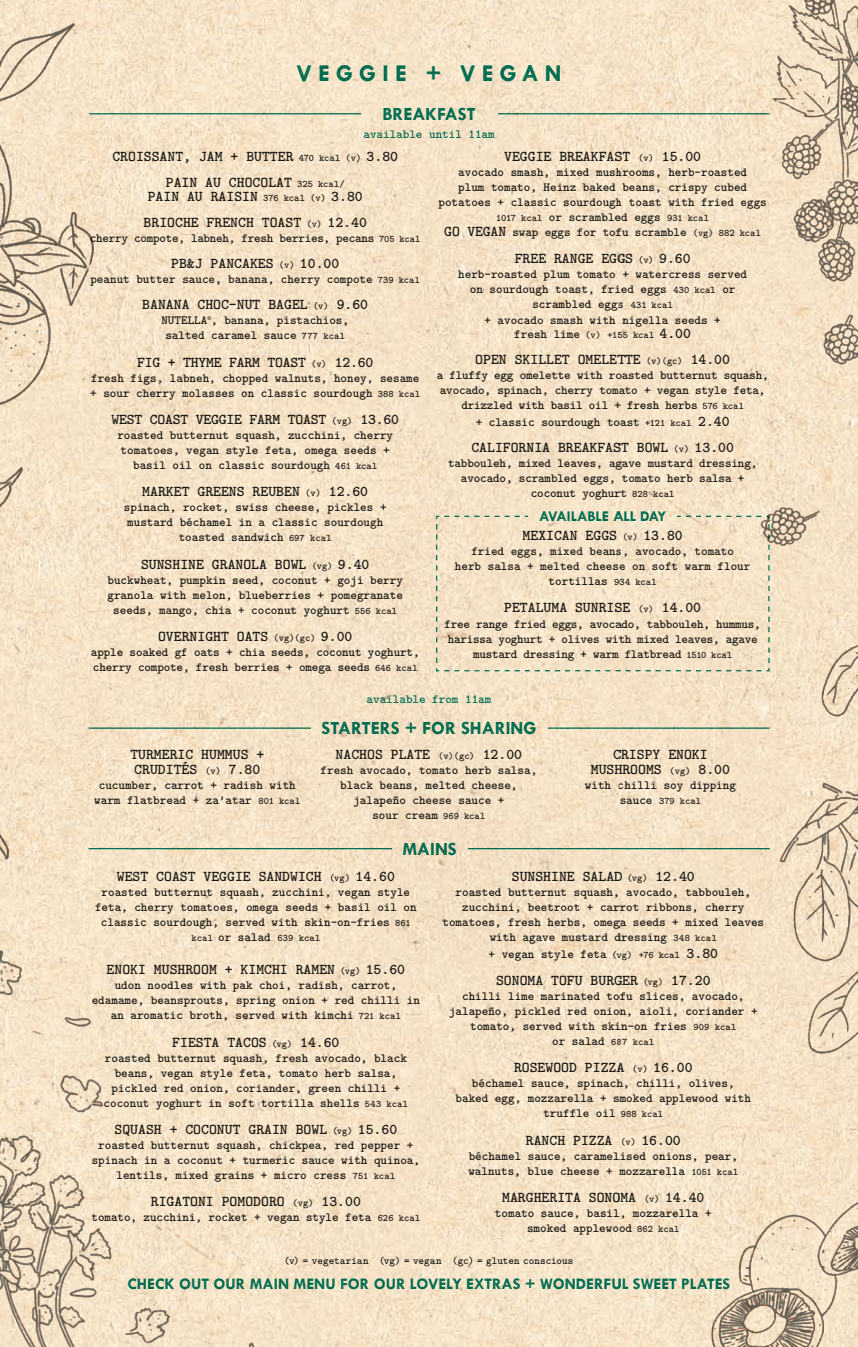
<style>
.page{position:relative;width:858px;height:1347px;background:#fff}
.page>*{position:absolute;margin:0;border:0;box-sizing:border-box;transform-origin:0 0}
.t1{font:700 24.25px "Tw Cen";letter-spacing:.26em;color:#007a67}
.t2{font:700 18.75px "Tw Cen";color:#007a67}
.t3{font:700 16.25px "Tw Cen";color:#007a67}
.t4{font:700 15px/26.1px "LM Mono Lt 10";color:#1d1d1b;text-align:center}
.t5{font:700 15px "Tw Cen";color:#007a67}
.t6{font:700 12.5px/15px "LM Mono Lt 10";color:#1d1d1b;text-align:center}
.t7{font:700 12.5px/15px "LM Mono Lt 10";letter-spacing:-.02em;color:#1d1d1b;text-align:center}
.t8{font:700 12.5px "LM Mono Lt 10";color:#007a67}
.t9{font:700 10.62px "LM Mono Lt 10";color:#1d1d1b}
.t10{font:700 10px "LM Mono Lt 10";letter-spacing:.005em;color:#1d1d1b}
.s1{font-size:10px}
.s2{font-size:12.5px}
.s3{font-size:15px}
</style>
<div class="page">
<img style="left:287px;top:0;width:333px;height:1346px">
<img style="left:620px;top:0;width:237px;height:1346px">
<img style="left:0;top:0;width:287px;height:1346px">
<h1 class="t1" style="left:296px;top:58px;width:266px">VEGGIE + VEGAN</h1>
<h2 class="t2" style="left:382px;top:102px;width:95px">BREAKFAST</h2>
<p class="t8" style="left:363px;top:125px;width:133px">available until 11am</p>
<p class="t4" style="left:112px;top:142px;width:287px">CROISSANT, JAM + BUTTER <span class="s1">470 kcal (v)</span> 3.80<br>PAIN AU CHOCOLAT <span class="s1">325 kcal/</span></p>
<p class="t4" style="left:144px;top:182px;width:225px;text-align:left">PAIN AU RAISIN <span class="s1">376 kcal (v)</span> 3.80<br>BRIOCHE FRENCH TOAST <span class="s1">(v)</span> 12.40</p>
<p class="t7" style="left:90px;top:230px;width:332px">cherry compote, labneh, fresh berries, pecans <span class="s1">705 kcal</span></p>
<p class="t4" style="left:171px;top:249px;width:169px">PB&amp;J PANCAKES <span class="s1">(v)</span> 10.00</p>
<p class="t6" style="left:90px;top:271px;width:331px">peanut butter sauce, banana, cherry compote <span class="s1">739 kcal</span></p>
<p class="t4" style="left:142px;top:290px;width:227px">BANANA CHOC-NUT BAGEL <span class="s1">(v)</span> 9.60</p>
<p class="t6" style="left:161px;top:312px;width:189px">NUTELLA<sup>®</sup>, banana, pistachios, salted caramel sauce <span class="s1">777 kcal</span></p>
<p class="t4" style="left:137px;top:348px;width:238px">FIG + THYME FARM TOAST <span class="s1">(v)</span> 12.60</p>
<p class="t6" style="left:90px;top:369px;width:331px;text-align:left">fresh figs, labneh, chopped walnuts, honey, sesame + sour cherry molasses on classic sourdough <span class="s1">388 kcal</span></p>
<p class="t4" style="left:111px;top:405px;width:289px">WEST COAST VEGGIE FARM TOAST <span class="s1">(vg)</span> 13.60</p>
<p class="t6" style="left:117px;top:427px;width:277px">roasted butternut squash, zucchini, cherry tomatoes, vegan style feta, omega seeds + basil oil on classic sourdough <span class="s1">461 kcal</span></p>
<p class="t4" style="left:142px;top:478px;width:227px">MARKET GREENS REUBEN <span class="s1">(v)</span> 12.60</p>
<p class="t6" style="left:124px;top:499px;width:264px">spinach, rocket, swiss cheese, pickles + mustard béchamel in a classic sourdough toasted sandwich <span class="s1">697 kcal</span></p>
<p class="t4" style="left:141px;top:550px;width:230px">SUNSHINE GRANOLA BOWL <span class="s1">(vg)</span> 9.40</p>
<p class="t6" style="left:107px;top:572px;width:297px">buckwheat, pumpkin seed, coconut + goji berry granola with melon, blueberries + pomegranate seeds, mango, chia + coconut yoghurt <span class="s1">556 kcal</span></p>
<p class="t4" style="left:158px;top:622px;width:196px">OVERNIGHT OATS <span class="s1">(vg)(gc)</span> 9.00</p>
<p class="t6" style="left:91px;top:644px;width:330px;text-align:left">apple soaked gf oats + chia seeds, coconut yoghurt, cherry compote, fresh berries + omega seeds <span class="s1">646 kcal</span></p>
<p class="t4" style="left:504px;top:142px;width:198px">VEGGIE BREAKFAST <span class="s1">(v)</span> 15.00</p>
<p class="t6" style="left:438px;top:164px;width:330px">avocado smash, mixed mushrooms, herb-roasted<br>plum tomato, Heinz baked beans, crispy cubed potatoes + classic sourdough toast with fried eggs</p>
<p class="t10" style="left:496px;top:210px;width:214px">1017 kcal <span class="s2">or scrambled eggs</span> 931 kcal</p>
<p class="t6" style="left:444px;top:224px;width:318px"><span class="s3">GO VEGAN</span> swap eggs for tofu scramble <span class="s1">(vg) 882 kcal</span></p>
<p class="t4" style="left:514px;top:245px;width:177px">FREE RANGE EGGS <span class="s1">(v)</span> 9.60</p>
<p class="t6" style="left:458px;top:266px;width:290px">herb-roasted plum tomato + watercress served on sourdough toast, fried eggs <span class="s1">430 kcal</span> or scrambled eggs <span class="s1">431 kcal</span></p>
<p class="t6" style="left:484px;top:312px;width:238px">+ avocado smash with nigella seeds +</p>
<p class="t10" style="left:514px;top:328px;width:178px"><span class="s2">fresh lime</span> (v) +155 kcal <span class="s3">4.00</span></p>
<p class="t4" style="left:475px;top:346px;width:256px">OPEN SKILLET OMELETTE <span class="s1">(v)(gc)</span> 14.00</p>
<p class="t6" style="left:436px;top:367px;width:333px">a fluffy egg omelette with roasted butternut squash, avocado, spinach, cherry tomato + vegan style feta, drizzled with basil oil + fresh herbs <span class="s1">576 kcal</span></p>
<p class="t6" style="left:475px;top:413px;width:255px">+ classic sourdough toast <span class="s1">+121 kcal</span> <span class="s3">2.40</span></p>
<p class="t4" style="left:471px;top:433px;width:264px">CALIFORNIA BREAKFAST BOWL <span class="s1">(v)</span> 13.00</p>
<p class="t6" style="left:448px;top:455px;width:311px">tabbouleh, mixed leaves, agave mustard dressing, avocado, scrambled eggs, tomato herb salsa + coconut yoghurt <span class="s1">828 kcal</span></p>
<p class="t4" style="left:522px;top:522px;width:162px">MEXICAN EGGS <span class="s1">(v)</span> 13.80</p>
<p class="t6" style="left:455px;top:543px;width:297px">fried eggs, mixed beans, avocado, tomato<br>herb salsa + melted cheese on soft warm flour tortillas <span class="s1">934 kcal</span></p>
<p class="t4" style="left:504px;top:593px;width:198px">PETALUMA SUNRISE <span class="s1">(v)</span> 14.00</p>
<p class="t7" style="left:444px;top:616px;width:317px">free range fried eggs, avocado, tabbouleh, hummus, harissa yoghurt + olives with mixed leaves, agave mustard dressing + warm flatbread <span class="s1">1510 kcal</span></p>
<p class="t5" style="left:539px;top:507px;width:128px">AVAILABLE ALL DAY</p>
<p class="t8" style="left:366px;top:690px;width:126px">available from 11am</p>
<p class="t4" style="left:130px;top:746px;width:135px;line-height:15px;text-align:left">TURMERIC HUMMUS +<br>CRUDITÉS <span class="s1">(v)</span> 7.80</p>
<p class="t6" style="left:94px;top:777px;width:208px">cucumber, carrot + radish with warm flatbread + za’atar <span class="s1">801 kcal</span></p>
<h2 class="t2" style="left:321px;top:716px;width:216px">STARTERS + FOR SHARING</h2>
<p class="t4" style="left:335px;top:740px;width:188px">NACHOS PLATE <span class="s1">(v)(gc)</span> 12.00</p>
<p class="t6" style="left:320px;top:762px;width:218px">fresh avocado, tomato herb salsa, black beans, melted cheese, jalapeño cheese sauce +<br>sour cream <span class="s1">969 kcal</span></p>
<h2 class="t2" style="left:402px;top:837px;width:56px">MAINS</h2>
<p class="t4" style="left:591px;top:746px;width:141px;line-height:15px">CRISPY ENOKI<br>MUSHROOMS <span class="s1">(vg)</span> 8.00</p>
<p class="t6" style="left:585px;top:777px;width:152px">with chilli soy dipping</p>
<p class="t10" style="left:619px;top:793px;width:83px"><span class="s2">sauce</span> 379 kcal</p>
<p class="t4" style="left:117px;top:862px;width:279px">WEST COAST VEGGIE SANDWICH <span class="s1">(vg)</span> 14.60</p>
<p class="t6" style="left:95px;top:884px;width:323px">roasted butternut squash, zucchini, vegan style feta, cherry tomatoes, omega seeds + basil oil on classic sourdough, served with skin-on-fries <span class="s1">861</span></p>
<p class="t10" style="left:191px;top:931px;width:130px">kcal <span class="s2">or salad</span> 639 kcal</p>
<p class="t4" style="left:107px;top:955px;width:300px">ENOKI MUSHROOM + KIMCHI RAMEN <span class="s1">(vg)</span> 15.60</p>
<p class="t6" style="left:92px;top:977px;width:330px">udon noodles with pak choi, radish, carrot, edamame, beansprouts, spring onion + red chilli in an aromatic broth, served with kimchi <span class="s1">721 kcal</span></p>
<p class="t4" style="left:172px;top:1028px;width:169px">FIESTA TACOS <span class="s1">(vg)</span> 14.60</p>
<p class="t6" style="left:104px;top:1049px;width:306px">roasted butternut squash, fresh avocado, black beans, vegan style feta, tomato herb salsa, pickled red onion, coriander, green chilli + coconut yoghurt in soft tortilla shells <span class="s1">543 kcal</span></p>
<p class="t4" style="left:114px;top:1115px;width:284px">SQUASH + COCONUT GRAIN BOWL <span class="s1">(vg)</span> 15.60</p>
<p class="t6" style="left:92px;top:1136px;width:330px">roasted butternut squash, chickpea, red pepper + spinach in a coconut + turmeric sauce with quinoa, lentils, mixed grains + micro cress <span class="s1">751 kcal</span></p>
<p class="t4" style="left:151px;top:1187px;width:211px">RIGATONI POMODORO <span class="s1">(vg)</span> 13.00</p>
<p class="t6" style="left:91px;top:1209px;width:330px">tomato, zucchini, rocket + vegan style feta <span class="s1">626 kcal</span></p>
<p class="t4" style="left:511px;top:862px;width:184px">SUNSHINE SALAD <span class="s1">(vg)</span> 12.40</p>
<p class="t6" style="left:442px;top:884px;width:323px">roasted butternut squash, avocado, tabbouleh, zucchini, beetroot + carrot ribbons, cherry tomatoes, fresh herbs, omega seeds + mixed leaves with agave mustard dressing <span class="s1">348 kcal</span></p>
<p class="t6" style="left:488px;top:945px;width:231px">+ vegan style feta <span class="s1">(vg) +76 kcal</span> <span class="s3">3.80</span></p>
<p class="t4" style="left:496px;top:966px;width:216px">SONOMA TOFU BURGER <span class="s1">(vg)</span> 17.20</p>
<p class="t6" style="left:449px;top:988px;width:310px">chilli lime marinated tofu slices, avocado, jalapeño, pickled red onion, aioli, coriander + tomato, served with skin-on fries <span class="s1">909 kcal<br></span>or salad <span class="s1">687 kcal</span></p>
<p class="t4" style="left:514px;top:1053px;width:180px">ROSEWOOD PIZZA <span class="s1">(v)</span> 16.00</p>
<p class="t6" style="left:455px;top:1075px;width:297px">béchamel sauce, spinach, chilli, olives, baked egg, mozzarella + smoked applewood with truffle oil <span class="s1">988 kcal</span></p>
<p class="t4" style="left:526px;top:1126px;width:156px">RANCH PIZZA <span class="s1">(v)</span> 16.00</p>
<p class="t6" style="left:468px;top:1147px;width:271px;text-align:left">béchamel sauce, caramelised onions, pear, walnuts, blue cheese + mozzarella <span class="s1">1051 kcal</span></p>
<p class="t4" style="left:502px;top:1183px;width:204px">MARGHERITA SONOMA <span class="s1">(v)</span> 14.40</p>
<p class="t6" style="left:495px;top:1205px;width:218px">tomato sauce, basil, mozzarella + smoked applewood <span class="s1">862 kcal</span></p>
<p class="t9" style="left:284px;top:1253px;width:290px">(v) = vegetarian (vg) = vegan (gc) = gluten conscious</p>
<h3 class="t3" style="left:127px;top:1273px;width:604px">CHECK OUT OUR MAIN MENU FOR OUR LOVELY EXTRAS + WONDERFUL SWEET PLATES</h3>
</div>
